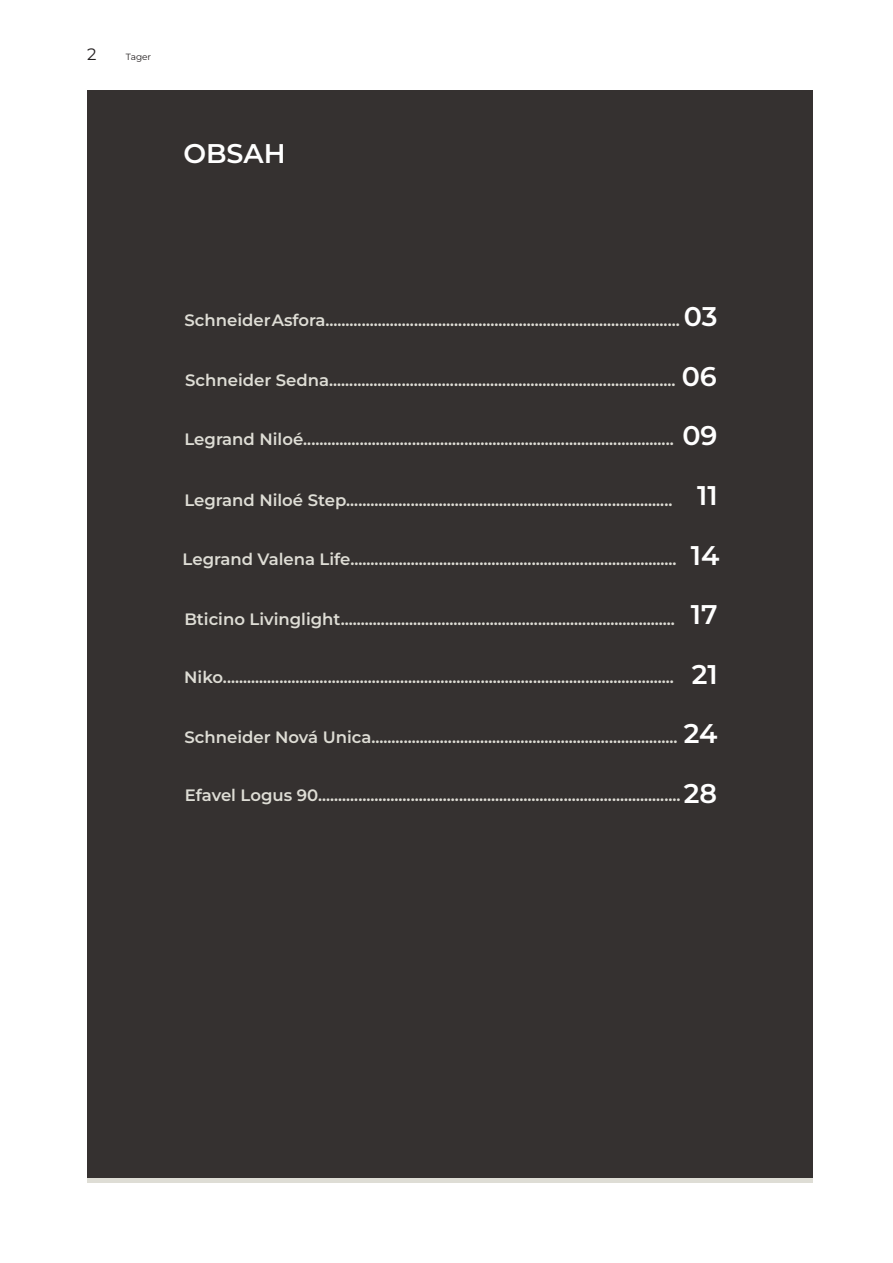
<style>
.page{position:relative;width:893px;height:1263px;background:#fff}
.page>*{position:absolute;margin:0;border:0;box-sizing:border-box;transform-origin:0 0}
.Podtitulok{font:600 27px "Montserrat";color:#fff}
.Obsah{font:600 16.5px "Montserrat";color:#deddd5}
.t1{font:16.5px "Montserrat";color:#231f20}
.t2{font:9px "Montserrat";color:#231f20}
</style>
<div class="page">
<div style="left:88px;top:90px;width:725px;height:1088px;background:#353130"></div>
<p class="t1" style="left:87px;top:44px;width:11px">2</p>
<p class="t2" style="left:126px;top:51px;width:27px">Tager</p>
<p class="Podtitulok" style="left:183px;top:136px;width:104px">OBSAH</p>
<p class="Obsah" style="left:185px;top:310px;width:497px">Schneider Asfora........................................................................................</p>
<p class="Podtitulok" style="left:684px;top:299px;width:35px">03</p>
<p class="Obsah" style="left:185px;top:369px;width:492px">Schneider Sedna......................................................................................</p>
<p class="Podtitulok" style="left:682px;top:358px;width:37px">06</p>
<p class="Obsah" style="left:185px;top:429px;width:491px">Legrand Niloé............................................................................................</p>
<p class="Podtitulok" style="left:682px;top:418px;width:37px">09</p>
<p class="Obsah" style="left:184px;top:489px;width:489px">Legrand Niloé Step.................................................................................</p>
<p class="Podtitulok" style="left:697px;top:477px;width:22px">11</p>
<p class="Obsah" style="left:183px;top:548px;width:495px">Legrand Valena Life.................................................................................</p>
<p class="Podtitulok" style="left:691px;top:537px;width:30px">14</p>
<p class="Obsah" style="left:184px;top:608px;width:492px">Bticino Livinglight...................................................................................</p>
<p class="Podtitulok" style="left:691px;top:596px;width:28px">17</p>
<p class="Obsah" style="left:184px;top:666px;width:491px">Niko................................................................................................................</p>
<p class="Podtitulok" style="left:692px;top:656px;width:28px">21</p>
<p class="Obsah" style="left:185px;top:726px;width:494px">Schneider Nová Unica............................................................................</p>
<p class="Podtitulok" style="left:684px;top:715px;width:35px">24</p>
<p class="Obsah" style="left:185px;top:784px;width:497px">Efavel Logus 90..........................................................................................</p>
<p class="Podtitulok" style="left:684px;top:775px;width:35px">28</p>
</div>
